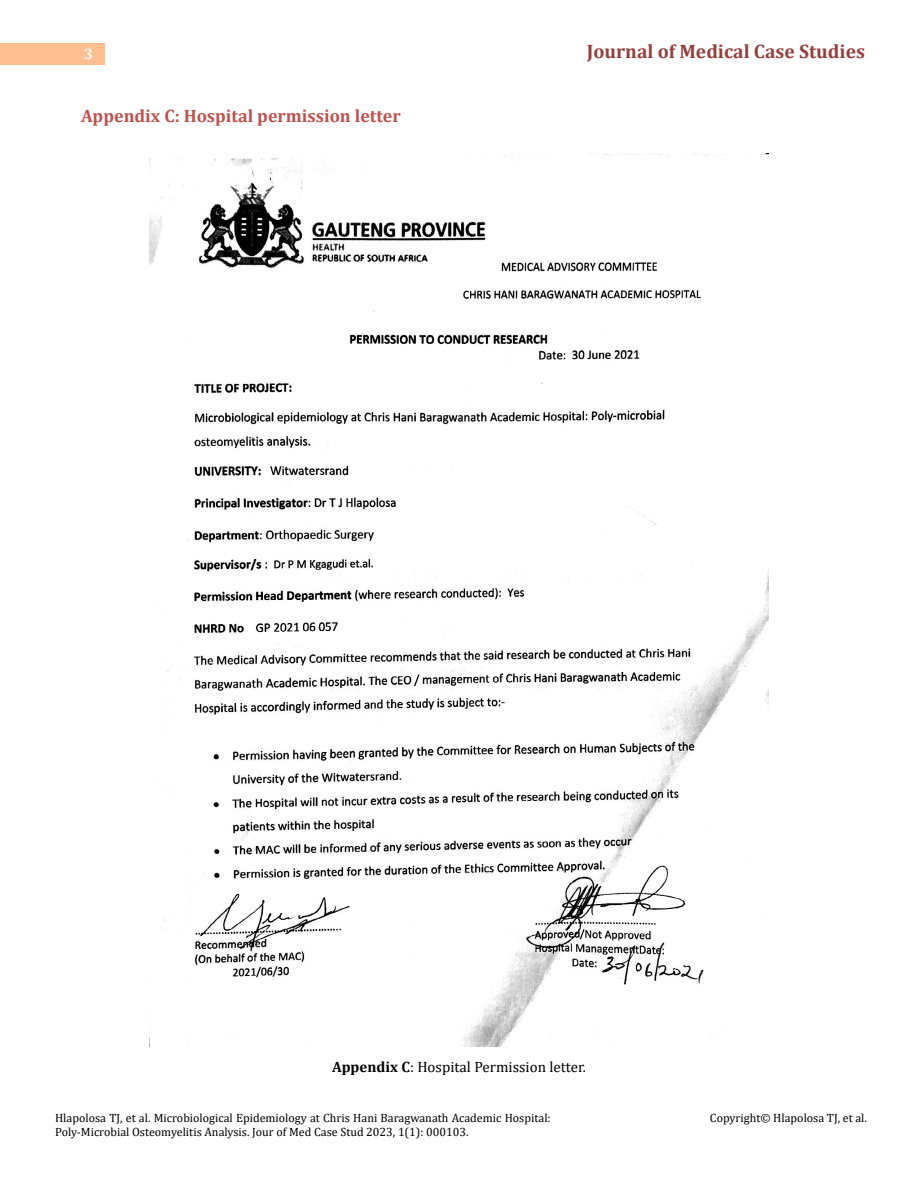
<style>
.page{position:relative;width:918px;height:1188px;background:#fff}
.page>*{position:absolute;margin:0;border:0;box-sizing:border-box;transform-origin:0 0}
.t1{font:700 19.5px "Cambria";color:#953f3c}
.t2{font:700 18px "Cambria";color:#c0504d}
.t3{font:15px "Cambria";color:#000}
.t4{font:700 15px "Cambria";color:#fff}
.t5{font:12px/14.2px "Cambria";color:#000}
.s1{font-weight:700}
</style>
<div class="page">
<div style="left:0;top:43px;width:105px;height:21px;background:#ffbf91"></div>
<img style="left:150px;top:154px;width:618px;height:892px">
<p class="t4" style="left:84px;top:44px;width:10px">3</p>
<h1 class="t1" style="left:587px;top:38px;width:280px">Journal of Medical Case Studies</h1>
<h2 class="t2" style="left:81px;top:103px;width:321px">Appendix C: Hospital permission letter</h2>
<p class="t3" style="left:332px;top:1058px;width:255px"><span class="s1">Appendix C</span>: Hospital Permission letter.</p>
<p class="t5" style="left:55px;top:1111px;width:497px">Hlapolosa TJ, et al. Microbiological Epidemiology at Chris Hani Baragwanath Academic Hospital:<br>Poly-Microbial Osteomyelitis Analysis. Jour of Med Case Stud 2023, 1(1): 000103.</p>
<p class="t5" style="left:710px;top:1111px;width:159px">Copyright© Hlapolosa TJ, et al.</p>
</div>
